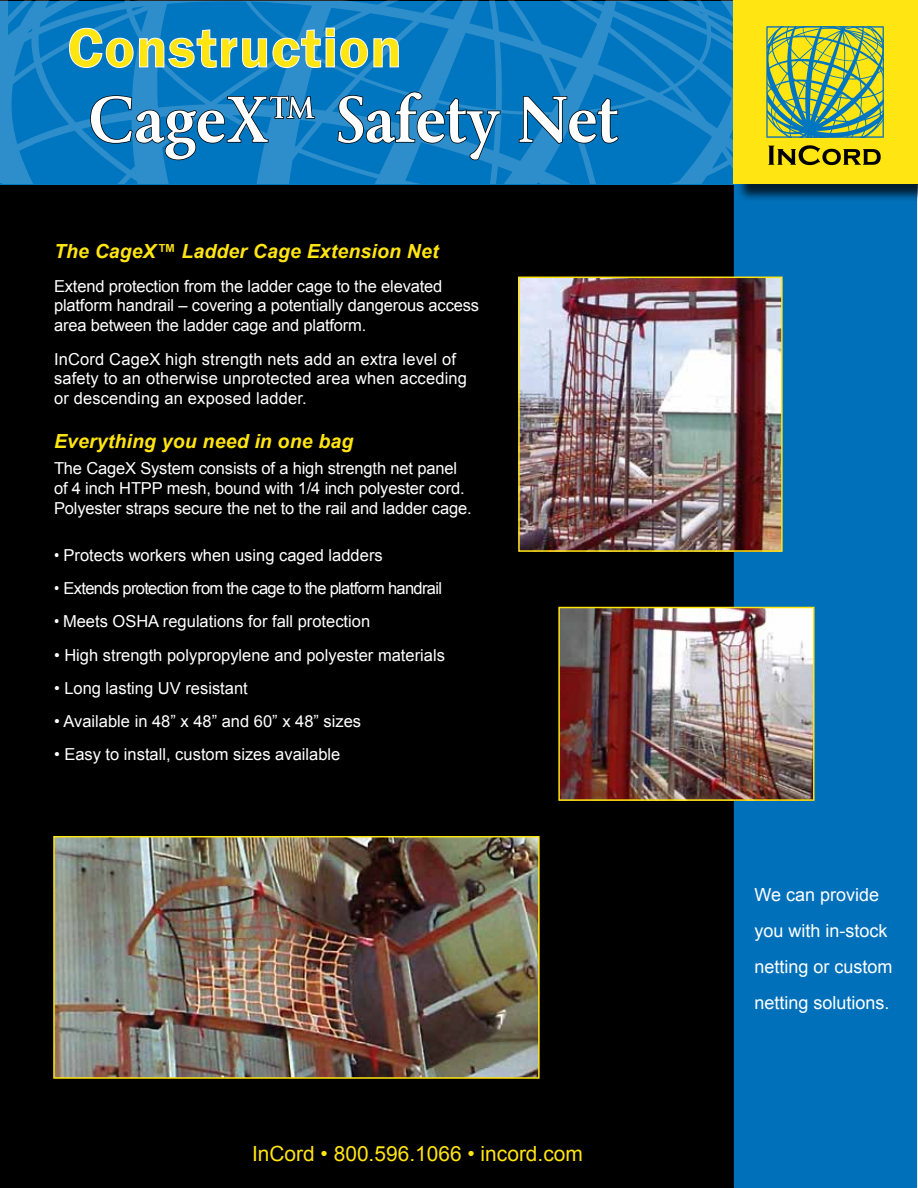
<style>
.page{position:relative;width:918px;height:1188px;background:#fff}
.page>*{position:absolute;margin:0;border:0;box-sizing:border-box;transform-origin:0 0}
.t1{font:700 60px "Byington";color:#fff;scale:.92 1}
.t2{font:600 57px "Franklin Gothic";letter-spacing:.02em;color:#ffe512}
.t3{font:20.85px "Arial";color:#ffe512}
.t4{font:italic 700 19.5px "Arial";letter-spacing:.01em;color:#ffe512}
.t5{font:18px/36px "Arial";color:#fff}
.t6{font:16.5px/19.8px "Arial";color:#fff}
.t7{font:16.5px "Arial";color:#fff;scale:.9 1}
.t8{font:16.5px "Arial";letter-spacing:-.04em;color:#fff;scale:.9 1}
</style>
<div class="page">
<div style="left:1px;top:1px;width:916px;height:1187px;background:#000"></div>
<div style="left:734px;top:183px;width:184px;height:1004px;background:#0076c0"></div>
<svg style="left:0;top:0;width:734px;height:183px;background:#0f7dc1"></svg>
<svg style="left:69px;top:27px;width:330px;height:41px;background:#2388c8"></svg>
<div style="left:736px;top:2px;width:182px;height:200px;background:#000;opacity:.75"></div>
<div style="left:734px;top:0;width:184px;height:183px;background:#ffe512"></div>
<svg style="left:768px;top:145px;width:113px;height:20px"></svg>
<svg style="left:766px;top:26px;width:118px;height:112px"></svg>
<svg style="left:89px;top:95px;width:227px;height:66px;background:#116fa9"></svg>
<svg style="left:337px;top:91px;width:164px;height:70px;background:#0e6eaa"></svg>
<svg style="left:518px;top:95px;width:102px;height:50px;background:#0c67a1"></svg>
<img style="left:561px;top:610px;width:251px;height:188px">
<div style="left:558px;top:607px;width:257px;height:194px;border:2px solid #ffe512"></div>
<img style="left:56px;top:839px;width:481px;height:237px">
<div style="left:53px;top:836px;width:487px;height:243px;border:2px solid #ffe512"></div>
<img style="left:521px;top:280px;width:259px;height:269px">
<div style="left:518px;top:277px;width:265px;height:275px;border:2px solid #ffe512"></div>
<h2 class="t2" style="left:68px;top:13px;width:336px">Construction</h2>
<h1 class="t1" style="left:89px;top:83px;width:578px">CageX™ Safety Net</h1>
<p class="t4" style="left:54px;top:239px;width:386px">The CageX™ Ladder Cage Extension Net</p>
<p class="t6" style="left:54px;top:276px;width:427px">Extend protection from the ladder cage to the elevated platform handrail – covering a potentially dangerous access area between the ladder cage and platform.</p>
<p class="t6" style="left:54px;top:349px;width:415px">InCord CageX high strength nets add an extra level of safety to an otherwise unprotected area when acceding or descending an exposed ladder.</p>
<p class="t4" style="left:54px;top:428px;width:301px">Everything you need in one bag</p>
<p class="t6" style="left:54px;top:459px;width:419px">The CageX System consists of a high strength net panel of 4 inch HTPP mesh, bound with 1/4 inch polyester cord.<br>Polyester straps secure the net to the rail and ladder cage.</p>
<p class="t7" style="left:54px;top:544px;width:367px">• Protects workers when using caged ladders</p>
<p class="t8" style="left:54px;top:577px;width:433px">• Extends protection from the cage to the platform handrail</p>
<p class="t7" style="left:54px;top:611px;width:353px">• Meets OSHA regulations for fall protection</p>
<p class="t6" style="left:54px;top:645px;width:392px">• High strength polypropylene and polyester materials</p>
<p class="t6" style="left:54px;top:678px;width:195px">• Long lasting UV resistant</p>
<p class="t6" style="left:54px;top:712px;width:309px">• Available in 48” x 48” and 60” x 48” sizes</p>
<p class="t6" style="left:54px;top:745px;width:288px">• Easy to install, custom sizes available</p>
<p class="t3" style="left:252px;top:1140px;width:332px">InCord • 800.596.1066 • incord.com</p>
<p class="t5" style="left:754px;top:877px;width:140px">We can provide you with in-stock netting or custom netting solutions.</p>
</div>
